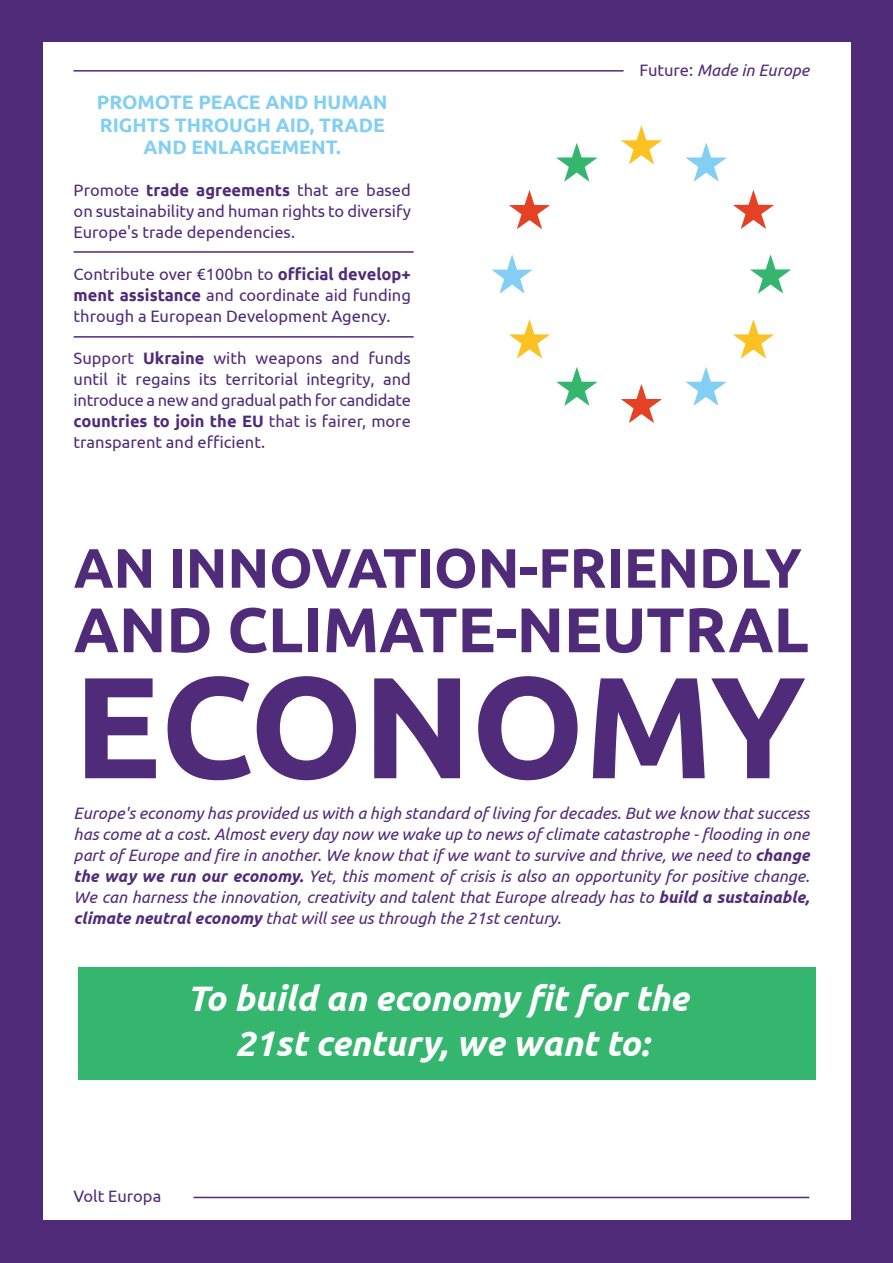
<style>
.page{position:relative;width:893px;height:1263px;background:#502b79}
.page>*{position:absolute;margin:0;border:0;box-sizing:border-box;transform-origin:0 0}
.t1{font:700 144px "Ubuntu";letter-spacing:-.005em;color:#502b79}
.t2{font:700 63px "Ubuntu";letter-spacing:-.005em;color:#502b79}
.t3{font:700 55.5px "Ubuntu";letter-spacing:-.005em;color:#502b79}
.t4{font:italic 700 35.4px/45.2px "Ubuntu";color:#fff;text-align:center}
.t5{font:700 19.5px/22.5px "Ubuntu";color:#83cff3;text-align:center}
.t6{font:italic 16.5px/21px "Ubuntu";color:#502b79;text-align:justify}
.t7{font:16.5px/21px "Ubuntu";color:#502b79;text-align:justify}
.s1{font-weight:700}
.s2{font-style:normal}
</style>
<div class="page">
<div style="left:43px;top:43px;width:807px;height:1177px;background:#fff"></div>
<div style="left:78px;top:967px;width:737px;height:112px;background:#34b66e"></div>
<hr style="left:74px;top:251px;width:340px;height:2px;background:#502b79">
<hr style="left:74px;top:336px;width:340px;height:2px;background:#502b79">
<svg style="left:621px;top:384px;width:41px;height:39px"></svg>
<svg style="left:556px;top:367px;width:41px;height:39px"></svg>
<svg style="left:686px;top:367px;width:40px;height:39px"></svg>
<svg style="left:509px;top:319px;width:41px;height:40px"></svg>
<svg style="left:733px;top:319px;width:41px;height:40px"></svg>
<svg style="left:492px;top:255px;width:41px;height:39px"></svg>
<svg style="left:750px;top:254px;width:41px;height:40px"></svg>
<svg style="left:509px;top:190px;width:41px;height:40px"></svg>
<svg style="left:733px;top:190px;width:41px;height:39px"></svg>
<svg style="left:556px;top:143px;width:41px;height:39px"></svg>
<svg style="left:686px;top:143px;width:41px;height:39px"></svg>
<svg style="left:621px;top:125px;width:41px;height:39px"></svg>
<hr style="left:193px;top:1197px;width:616px;height:1px;background:#502b79">
<hr style="left:74px;top:70px;width:549px;height:2px;background:#502b79">
<p class="t5" style="left:97px;top:91px;width:292px">PROMOTE PEACE AND HUMAN<br>RIGHTS THROUGH AID, TRADE<br>AND ENLARGEMENT.</p>
<p class="t7" style="left:74px;top:179px;width:339px">Promote <span class="s1">trade agreements</span> that are based on sustainability and human rights to diversify Europe's trade dependencies.</p>
<p class="t7" style="left:74px;top:263px;width:339px">Contribute over €100bn to <span class="s1">official develop+ ment assistance</span> and coordinate aid funding through a European Development Agency.</p>
<p class="t7" style="left:74px;top:347px;width:339px">Support <span class="s1">Ukraine</span> with weapons and funds until it regains its territorial integrity, and introduce a new and gradual path for candidate <span class="s1">countries to join the EU</span> that is fairer, more transparent and efficient.</p>
<p class="t6" style="left:640px;top:59px;width:171px"><span class="s2">Future:</span> Made in Europe</p>
<h3 class="t3" style="left:74px;top:534px;width:730px">AN INNOVATION-FRIENDLY</h3>
<h2 class="t2" style="left:74px;top:592px;width:737px">AND CLIMATE-NEUTRAL</h2>
<h1 class="t1" style="left:74px;top:640px;width:734px">ECONOMY</h1>
<p class="t6" style="left:74px;top:802px;width:737px">Europe's economy has provided us with a high standard of living for decades. But we know that success has come at a cost. Almost every day now we wake up to news of climate catastrophe - flooding in one part of Europe and fire in another. We know that if we want to survive and thrive, we need to <span class="s1">change the way we run our economy.</span> Yet, this moment of crisis is also an opportunity for positive change.<br>We can harness the innovation, creativity and talent that Europe already has to <span class="s1">build a sustainable, climate neutral economy</span> that will see us through the 21st century.</p>
<h3 class="t4" style="left:187px;top:975px;width:503px">To build an economy fit for the<br>21st century, we want to:</h3>
<p class="t7" style="left:74px;top:1185px;width:89px">Volt Europa</p>
</div>
